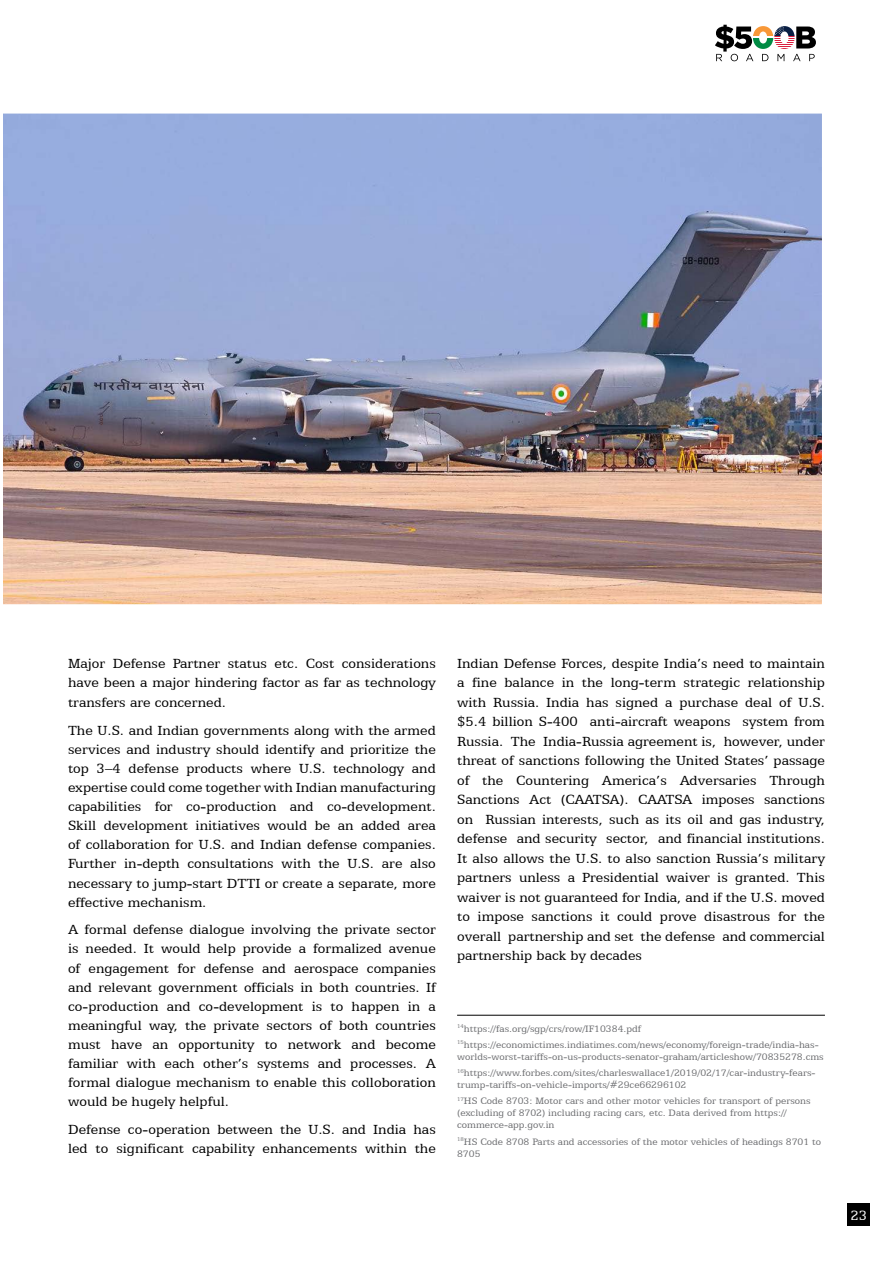
<style>
.page{position:relative;width:893px;height:1263px;background:#fff}
.page>*{position:absolute;margin:0;border:0;box-sizing:border-box;transform-origin:0 0}
.t1{font:15px/19.5px "Egyptian 505 BT";color:#000;text-align:justify}
.t2{font:15px "Egyptian 505 BT";color:#fff}
.t3{font:10.5px/16.2px "Egyptian 505 BT";color:#6d6e71}
</style>
<div class="page">
<img style="left:3px;top:113px;width:819px;height:492px">
<hr style="left:457px;top:1015px;width:368px;height:1px;background:#000">
<div style="left:848px;top:1203px;width:22px;height:23px;background:#000"></div>
<svg style="left:715px;top:25px;width:101px;height:36px"></svg>
<p class="t1" style="left:68px;top:653px;width:369px">Major Defense Partner status etc. Cost considerations have been a major hindering factor as far as technology transfers are concerned.</p>
<p class="t1" style="left:68px;top:720px;width:369px">The U.S. and Indian governments along with the armed services and industry should identify and prioritize the top 3–4 defense products where U.S. technology and expertise could come together with Indian manufacturing capabilities for co-production and co-development.<br>Skill development initiatives would be an added area of collaboration for U.S. and Indian defense companies.<br>Further in-depth consultations with the U.S. are also necessary to jump-start DTTI or create a separate, more effective mechanism.</p>
<p class="t1" style="left:68px;top:920px;width:369px;line-height:19px">A formal defense dialogue involving the private sector is needed. It would help provide a formalized avenue of engagement for defense and aerospace companies and relevant government officials in both countries. If co-production and co-development is to happen in a meaningful way, the private sectors of both countries must have an opportunity to network and become familiar with each other’s systems and processes. A formal dialogue mechanism to enable this colloboration would be hugely helpful.</p>
<p class="t1" style="left:68px;top:1119px;width:369px">Defense co-operation between the U.S. and India has led to significant capability enhancements within the</p>
<p class="t1" style="left:457px;top:653px;width:369px">Indian Defense Forces, despite India’s need to maintain a fine balance in the long-term strategic relationship with Russia. India has signed a purchase deal of U.S. $5.4 billion S-400 anti-aircraft weapons system from Russia. The India-Russia agreement is, however, under threat of sanctions following the United States’ passage of the Countering America’s Adversaries Through Sanctions Act (CAATSA). CAATSA imposes sanctions on Russian interests, such as its oil and gas industry, defense and security sector, and financial institutions.<br>It also allows the U.S. to also sanction Russia’s military partners unless a Presidential waiver is granted. This waiver is not guaranteed for India, and if the U.S. moved to impose sanctions it could prove disastrous for the overall partnership and set the defense and commercial partnership back by decades</p>
<p class="t3" style="left:457px;top:1020px;width:363px"><sup>14</sup>https://fas.org/sgp/crs/row/IF10384.pdf<br><sup>15</sup>https://economictimes.indiatimes.com/news/economy/foreign-trade/india-has-</p>
<p class="t3" style="left:457px;top:1048px;width:368px">worlds-worst-tariffs-on-us-products-senator-graham/articleshow/70835278.cms<br><sup>16</sup>https://www.forbes.com/sites/charleswallace1/2019/02/17/car-industry-fears-</p>
<p class="t3" style="left:457px;top:1077px;width:355px">trump-tariffs-on-vehicle-imports/#29ce66296102<br><sup>17</sup>HS Code 8703: Motor cars and other motor vehicles for transport of persons</p>
<p class="t3" style="left:457px;top:1107px;width:331px;line-height:12px">(excluding of 8702) including racing cars, etc. Data derived from https:// commerce-app.gov.in</p>
<p class="t3" style="left:457px;top:1135px;width:366px;line-height:12px"><sup>18</sup>HS Code 8708 Parts and accessories of the motor vehicles of headings 8701 to<br>8705</p>
<p class="t2" style="left:851px;top:1206px;width:18px">23</p>
</div>
